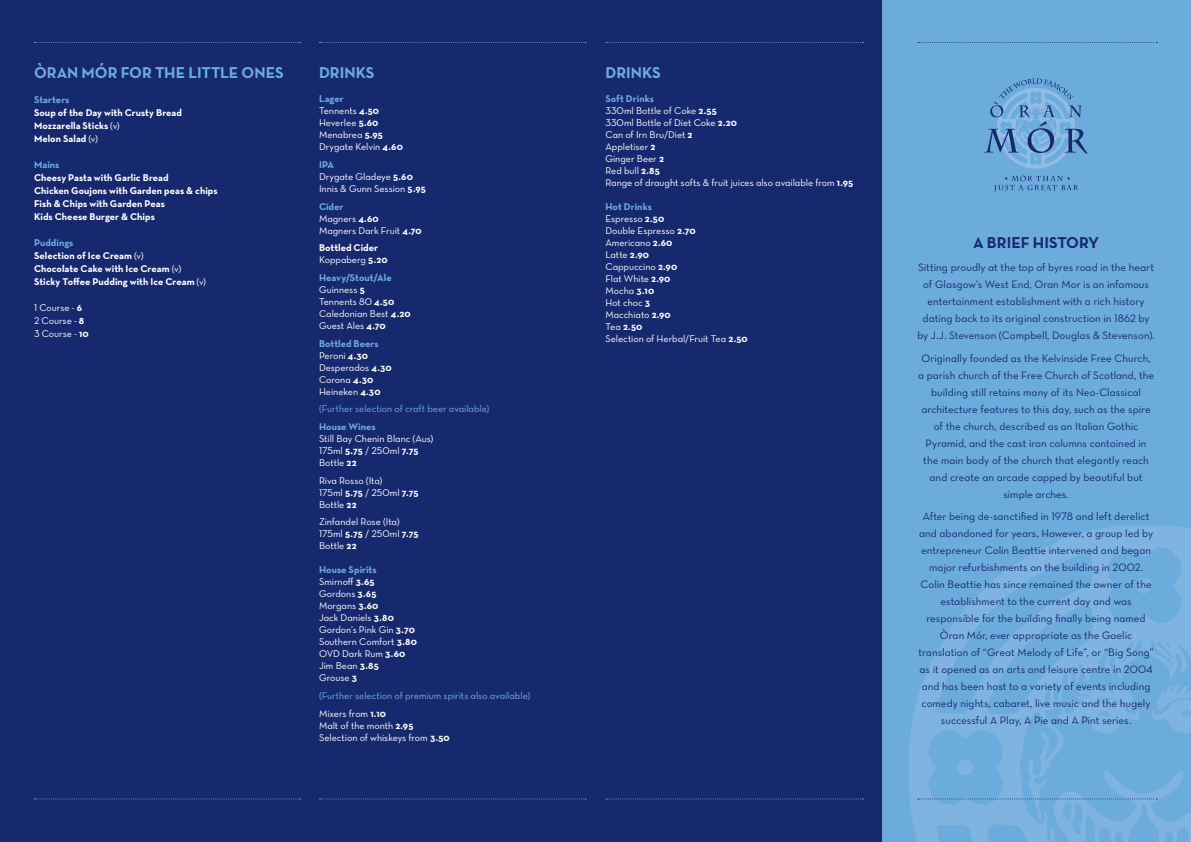
<style>
.page{position:relative;width:1191px;height:842px;background:#fff}
.page>*{position:absolute;margin:0;border:0;box-sizing:border-box;transform-origin:0 0}
.t1{font:700 16px "Neutra Text";color:#6cacdd}
.t2{font:700 16px "Neutra Text";color:#17296e}
.t3{font:11px/17px "Neutra Text Book Alt";color:#17296e;text-align:center}
.t4{font:10px "Neutra Text Book Alt";letter-spacing:-.005em;color:#fff}
.t5{font:700 10px "Neutra Text";color:#fff}
.t6{font:700 10px "Neutra Text";color:#6cacdd}
.t7{font:10px "Neutra Text Book Alt";letter-spacing:-.005em;color:#6cacdd}
.s1{font-family:"Neutra Text Book Alt";font-weight:400}
.s2{font-family:"Neutra Text";font-weight:700}
</style>
<div class="page">
<div style="left:881px;top:0;width:310px;height:842px;background:#6cacdd"></div>
<div style="left:0;top:0;width:881px;height:842px;background:#17296e"></div>
<svg style="left:909px;top:525px;width:282px;height:317px"></svg>
<svg style="left:984px;top:78px;width:103px;height:114px"></svg>
<svg style="left:35px;top:42px;width:265px;height:1px"></svg>
<svg style="left:319px;top:42px;width:267px;height:1px"></svg>
<svg style="left:606px;top:42px;width:257px;height:1px"></svg>
<svg style="left:35px;top:798px;width:265px;height:1px"></svg>
<svg style="left:319px;top:798px;width:267px;height:1px"></svg>
<svg style="left:606px;top:798px;width:257px;height:1px"></svg>
<svg style="left:918px;top:798px;width:239px;height:1px"></svg>
<svg style="left:918px;top:42px;width:239px;height:1px"></svg>
<p class="t1" style="left:34px;top:63px;width:251px">ÒRAN MÓR FOR THE LITTLE ONES</p>
<p class="t6" style="left:34px;top:94px;width:37px">Starters</p>
<p class="t5" style="left:34px;top:107px;width:149px">Soup of the Day with Crusty Bread</p>
<p class="t5" style="left:34px;top:120px;width:87px">Mozzarella Sticks <span class="s1">(v)</span></p>
<p class="t5" style="left:34px;top:133px;width:65px">Melon Salad <span class="s1">(v)</span></p>
<p class="t6" style="left:34px;top:159px;width:27px">Mains</p>
<p class="t5" style="left:34px;top:172px;width:136px">Cheesy Pasta with Garlic Bread</p>
<p class="t5" style="left:34px;top:185px;width:185px">Chicken Goujons with Garden peas &amp; chips</p>
<p class="t5" style="left:34px;top:198px;width:132px">Fish &amp; Chips with Garden Peas</p>
<p class="t5" style="left:34px;top:211px;width:122px">Kids Cheese Burger &amp; Chips</p>
<p class="t6" style="left:34px;top:237px;width:41px">Puddings</p>
<p class="t5" style="left:34px;top:250px;width:111px">Selection of Ice Cream <span class="s1">(v)</span></p>
<p class="t5" style="left:34px;top:263px;width:149px">Chocolate Cake with Ice Cream <span class="s1">(v)</span></p>
<p class="t5" style="left:34px;top:276px;width:174px">Sticky Toffee Pudding with Ice Cream <span class="s1">(v)</span></p>
<p class="t4" style="left:34px;top:302px;width:50px">1 Course - <span class="s2">6</span></p>
<p class="t4" style="left:34px;top:315px;width:52px">2 Course - <span class="s2">8</span></p>
<p class="t4" style="left:34px;top:328px;width:56px">3 Course - <span class="s2">10</span></p>
<p class="t1" style="left:319px;top:63px;width:57px">DRINKS</p>
<p class="t6" style="left:319px;top:93px;width:26px">Lager</p>
<p class="t4" style="left:319px;top:105px;width:62px">Tennents <span class="s2">4.50</span></p>
<p class="t4" style="left:319px;top:117px;width:61px">Heverlee <span class="s2">5.60</span></p>
<p class="t4" style="left:319px;top:129px;width:65px">Menabrea <span class="s2">5.95</span></p>
<p class="t4" style="left:319px;top:141px;width:85px">Drygate Kelvin <span class="s2">4.60</span></p>
<p class="t6" style="left:319px;top:158px;width:17px">IPA</p>
<p class="t4" style="left:319px;top:170px;width:95px">Drygate Gladeye <span class="s2">5.60</span></p>
<p class="t4" style="left:319px;top:182px;width:108px">Innis &amp; Gunn Session <span class="s2">5.95</span></p>
<p class="t6" style="left:319px;top:200px;width:26px">Cider</p>
<p class="t4" style="left:319px;top:212px;width:61px">Magners <span class="s2">4.60</span></p>
<p class="t4" style="left:319px;top:224px;width:104px">Magners Dark Fruit <span class="s2">4.70</span></p>
<p class="t5" style="left:319px;top:242px;width:61px">Bottled Cider</p>
<p class="t4" style="left:319px;top:254px;width:70px">Koppaberg <span class="s2">5.20</span></p>
<p class="t6" style="left:319px;top:271px;width:74px">Heavy/Stout/Ale</p>
<p class="t4" style="left:319px;top:284px;width:47px">Guinness <span class="s2">5</span></p>
<p class="t4" style="left:319px;top:296px;width:77px">Tennents 80 <span class="s2">4.50</span></p>
<p class="t4" style="left:319px;top:308px;width:93px">Caledonian Best <span class="s2">4.20</span></p>
<p class="t4" style="left:319px;top:320px;width:68px">Guest Ales <span class="s2">4.70</span></p>
<p class="t6" style="left:319px;top:337px;width:61px">Bottled Beers</p>
<p class="t4" style="left:319px;top:349px;width:51px">Peroni <span class="s2">4.30</span></p>
<p class="t4" style="left:319px;top:361px;width:74px">Desperados <span class="s2">4.30</span></p>
<p class="t4" style="left:319px;top:373px;width:56px">Corona <span class="s2">4.30</span></p>
<p class="t4" style="left:319px;top:385px;width:63px">Heineken <span class="s2">4.30</span></p>
<p class="t7" style="left:319px;top:403px;width:172px">(Further selection of craft beer available)</p>
<p class="t6" style="left:319px;top:420px;width:58px">House Wines</p>
<p class="t4" style="left:319px;top:433px;width:116px">Still Bay Chenin Blanc (Aus)</p>
<p class="t4" style="left:319px;top:445px;width:101px">175ml <span class="s2">5.75</span> / 250ml <span class="s2">7.75</span></p>
<p class="t4" style="left:319px;top:457px;width:39px">Bottle <span class="s2">22</span></p>
<p class="t4" style="left:319px;top:474px;width:65px">Riva Rosso (Ita)</p>
<p class="t4" style="left:319px;top:486px;width:101px">175ml <span class="s2">5.75</span> / 250ml <span class="s2">7.75</span></p>
<p class="t4" style="left:319px;top:498px;width:39px">Bottle <span class="s2">22</span></p>
<p class="t4" style="left:319px;top:516px;width:82px">Zinfandel Rose (Ita)</p>
<p class="t4" style="left:319px;top:528px;width:101px">175ml <span class="s2">5.75</span> / 250ml <span class="s2">7.75</span></p>
<p class="t4" style="left:319px;top:540px;width:39px">Bottle <span class="s2">22</span></p>
<p class="t6" style="left:319px;top:564px;width:59px">House Spirits</p>
<p class="t4" style="left:319px;top:576px;width:57px">Smirnoff <span class="s2">3.65</span></p>
<p class="t4" style="left:319px;top:588px;width:59px">Gordons <span class="s2">3.65</span></p>
<p class="t4" style="left:319px;top:600px;width:61px">Morgans <span class="s2">3.60</span></p>
<p class="t4" style="left:319px;top:612px;width:76px">Jack Daniels <span class="s2">3.80</span></p>
<p class="t4" style="left:319px;top:624px;width:97px">Gordon’s Pink Gin <span class="s2">3.70</span></p>
<p class="t4" style="left:319px;top:636px;width:99px">Southern Comfort <span class="s2">3.80</span></p>
<p class="t4" style="left:319px;top:648px;width:88px">OVD Dark Rum <span class="s2">3.60</span></p>
<p class="t4" style="left:319px;top:660px;width:61px">Jim Bean <span class="s2">3.85</span></p>
<p class="t4" style="left:319px;top:672px;width:40px">Grouse <span class="s2">3</span></p>
<p class="t7" style="left:319px;top:690px;width:213px">(Further selection of premium spirits also available)</p>
<p class="t4" style="left:319px;top:707px;width:69px">Mixers from <span class="s2">1.10</span></p>
<p class="t4" style="left:319px;top:719px;width:96px">Malt of the month <span class="s2">2.95</span></p>
<p class="t4" style="left:319px;top:731px;width:132px">Selection of whiskeys from <span class="s2">3.50</span></p>
<p class="t1" style="left:605px;top:63px;width:57px">DRINKS</p>
<p class="t6" style="left:605px;top:93px;width:50px">Soft Drinks</p>
<p class="t4" style="left:605px;top:105px;width:113px">330ml Bottle of Coke <span class="s2">2.55</span></p>
<p class="t4" style="left:605px;top:117px;width:133px">330ml Bottle of Diet Coke <span class="s2">2.20</span></p>
<p class="t4" style="left:605px;top:129px;width:88px">Can of Irn Bru/Diet <span class="s2">2</span></p>
<p class="t4" style="left:605px;top:141px;width:51px">Appletiser <span class="s2">2</span></p>
<p class="t4" style="left:605px;top:153px;width:60px">Ginger Beer <span class="s2">2</span></p>
<p class="t4" style="left:605px;top:165px;width:56px">Red bull <span class="s2">2.85</span></p>
<p class="t4" style="left:605px;top:177px;width:249px">Range of draught softs &amp; fruit juices also available from <span class="s2">1.95</span></p>
<p class="t6" style="left:605px;top:201px;width:48px">Hot Drinks</p>
<p class="t4" style="left:605px;top:213px;width:60px">Espresso <span class="s2">2.50</span></p>
<p class="t4" style="left:605px;top:225px;width:92px">Double Espresso <span class="s2">2.70</span></p>
<p class="t4" style="left:605px;top:237px;width:69px">Americano <span class="s2">2.60</span></p>
<p class="t4" style="left:605px;top:249px;width:45px">Latte <span class="s2">2.90</span></p>
<p class="t4" style="left:605px;top:261px;width:73px">Cappuccino <span class="s2">2.90</span></p>
<p class="t4" style="left:605px;top:273px;width:67px">Flat White <span class="s2">2.90</span></p>
<p class="t4" style="left:605px;top:285px;width:50px">Mocha <span class="s2">3.10</span></p>
<p class="t4" style="left:605px;top:297px;width:46px">Hot choc <span class="s2">3</span></p>
<p class="t4" style="left:605px;top:309px;width:67px">Macchiato <span class="s2">2.90</span></p>
<p class="t5" style="left:605px;top:321px;width:39px"><span class="s1">Tea</span> 2.50</p>
<p class="t4" style="left:605px;top:333px;width:144px">Selection of Herbal/Fruit Tea <span class="s2">2.50</span></p>
<p class="t2" style="left:973px;top:233px;width:127px">A BRIEF HISTORY</p>
<p class="t3" style="left:917px;top:259px;width:239px">Sitting proudly at the top of byres road in the heart of Glasgow’s West End, Oran Mor is an infamous entertainment establishment with a rich history dating back to its original construction in 1862 by by J.J. Stevenson (Campbell, Douglas &amp; Stevenson).</p>
<p class="t3" style="left:918px;top:349px;width:237px">Originally founded as the Kelvinside Free Church, a parish church of the Free Church of Scotland, the building still retains many of its Neo-Classical architecture features to this day, such as the spire of the church, described as an Italian Gothic Pyramid, and the cast iron columns contained in the main body of the church that elegantly reach and create an arcade capped by beautiful but simple arches.</p>
<p class="t3" style="left:918px;top:508px;width:237px">After being de-sanctified in 1978 and left derelict and abandoned for years, However, a group led by entrepreneur Colin Beattie intervened and began major refurbishments on the building in 2002.<br>Colin Beattie has since remained the owner of the establishment to the current day and was responsible for the building finally being named Òran Mór, ever appropriate as the Gaelic translation of “Great Melody of Life”, or “Big Song” as it opened as an arts and leisure centre in 2004 and has been host to a variety of events including comedy nights, cabaret, live music and the hugely successful A Play, A Pie and A Pint series.</p>
</div>
